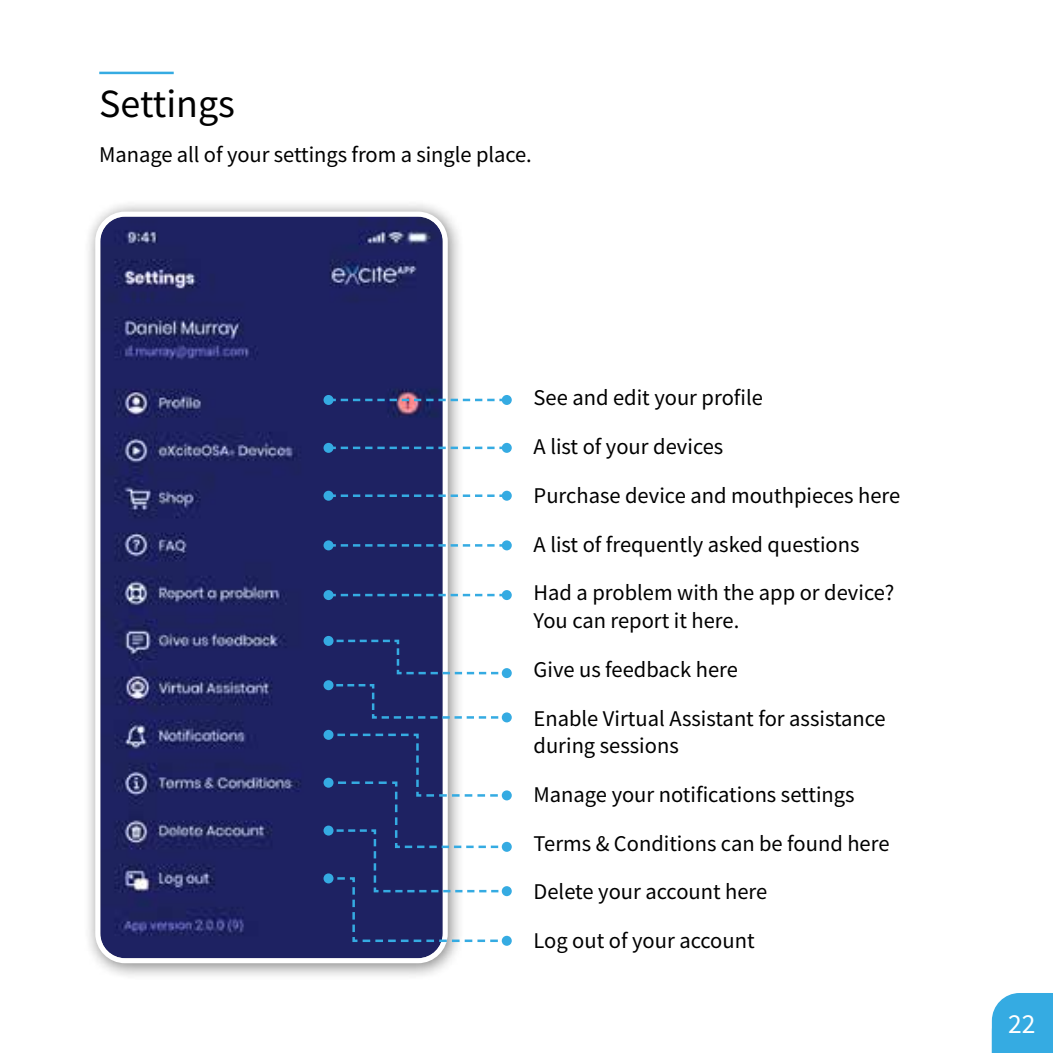
<style>
.page{position:relative;width:1053px;height:1053px;background:#fff}
.page>*{position:absolute;margin:0;border:0;box-sizing:border-box;transform-origin:0 0}
.t1{font:40px "Source Sans Pro";color:#000}
.t2{font:27.5px "Source Sans Pro";color:#fff}
.t3{font:22.5px/48.8px "Source Sans Pro";color:#000}
</style>
<div class="page">
<div style="left:991px;top:993px;width:61px;height:59px;background:#35abe2"></div>
<hr style="left:99px;top:72px;width:75px;height:2px;background:#35abe2">
<div style="left:83px;top:199px;width:382px;height:781px;background:#000;opacity:.5"></div>
<img style="left:100px;top:216px;width:343px;height:742px">
<div style="left:95px;top:211px;width:353px;height:752px;border:5px solid #fff;border-radius:27px"></div>
<svg style="left:333px;top:398px;width:168px;height:3px"></svg>
<div style="left:323px;top:395px;width:10px;height:10px;background:#35abe2;border-radius:50%"></div>
<div style="left:501px;top:395px;width:10px;height:10px;background:#35abe2;border-radius:50%"></div>
<svg style="left:333px;top:446px;width:168px;height:3px"></svg>
<div style="left:323px;top:443px;width:10px;height:10px;background:#35abe2;border-radius:50%"></div>
<div style="left:501px;top:443px;width:10px;height:10px;background:#35abe2;border-radius:50%"></div>
<svg style="left:333px;top:494px;width:168px;height:3px"></svg>
<div style="left:323px;top:490px;width:10px;height:10px;background:#35abe2;border-radius:50%"></div>
<svg style="left:501px;top:490px;width:10px;height:10px"></svg>
<svg style="left:333px;top:544px;width:168px;height:2px"></svg>
<div style="left:323px;top:540px;width:10px;height:10px;background:#35abe2;border-radius:50%"></div>
<div style="left:501px;top:540px;width:10px;height:10px;background:#35abe2;border-radius:50%"></div>
<svg style="left:333px;top:593px;width:168px;height:3px"></svg>
<div style="left:323px;top:590px;width:10px;height:10px;background:#35abe2;border-radius:50%"></div>
<div style="left:501px;top:590px;width:10px;height:10px;background:#35abe2;border-radius:50%"></div>
<svg style="left:326px;top:638px;width:183px;height:37px"></svg>
<div style="left:323px;top:636px;width:10px;height:10px;background:#35abe2;border-radius:50%"></div>
<div style="left:501px;top:668px;width:10px;height:10px;background:#35abe2;border-radius:50%"></div>
<svg style="left:326px;top:682px;width:183px;height:37px"></svg>
<div style="left:323px;top:680px;width:10px;height:10px;background:#35abe2;border-radius:50%"></div>
<div style="left:501px;top:712px;width:10px;height:10px;background:#35abe2;border-radius:50%"></div>
<svg style="left:323px;top:729px;width:10px;height:10px"></svg>
<div style="left:501px;top:790px;width:10px;height:10px;background:#35abe2;border-radius:50%"></div>
<svg style="left:323px;top:777px;width:10px;height:10px"></svg>
<div style="left:501px;top:841px;width:10px;height:10px;background:#35abe2;border-radius:50%"></div>
<svg style="left:323px;top:825px;width:10px;height:10px"></svg>
<div style="left:501px;top:886px;width:10px;height:10px;background:#35abe2;border-radius:50%"></div>
<svg style="left:326px;top:732px;width:183px;height:211px"></svg>
<div style="left:323px;top:873px;width:10px;height:10px;background:#35abe2;border-radius:50%"></div>
<svg style="left:501px;top:935px;width:10px;height:10px"></svg>
<h1 class="t1" style="left:99px;top:78px;width:137px">Settings</h1>
<p class="t3" style="left:99px;top:130px;width:434px">Manage all of your settings from a single place.</p>
<p class="t3" style="left:533px;top:373px;width:368px">See and edit your profile<br>A list of your devices<br>Purchase device and mouthpieces here<br>A list of frequently asked questions<br>Had a problem with the app or device?</p>
<p class="t3" style="left:533px;top:596px;width:353px">You can report it here.<br>Give us feedback here<br>Enable Virtual Assistant for assistance</p>
<p class="t3" style="left:533px;top:721px;width:357px">during sessions<br>Manage your notifications settings<br>Terms &amp; Conditions can be found here<br>Delete your account here<br>Log out of your account</p>
<p class="t2" style="left:1008px;top:1006px;width:29px">22</p>
</div>
